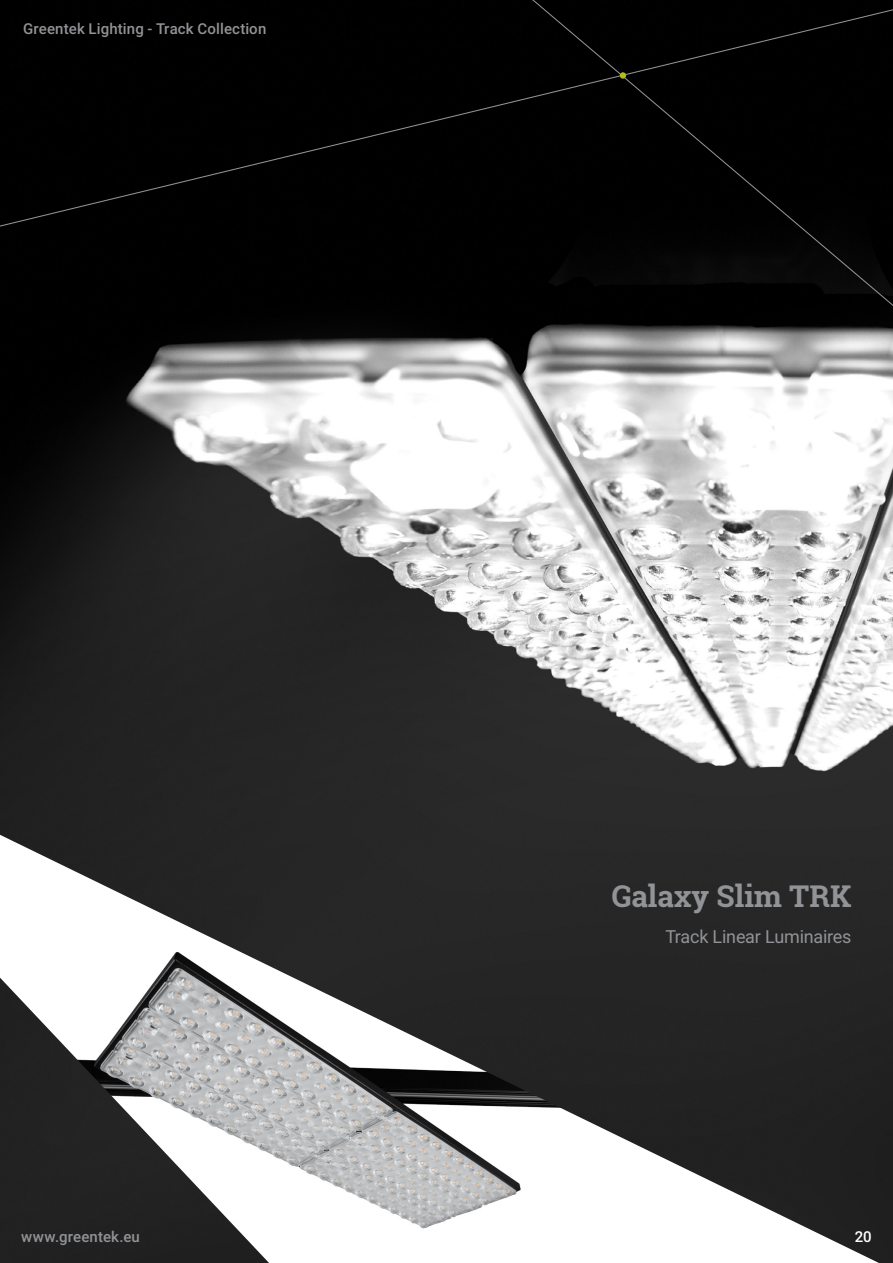
<style>
.page{position:relative;width:893px;height:1263px;background:#fff}
.page>*{position:absolute;margin:0;border:0;box-sizing:border-box;transform-origin:0 0}
.t1{font:700 30px "Roboto Slab";color:#919396}
.t2{font:18px "Roboto";letter-spacing:-.015em;color:#919396}
.t3{font:500 15px "Roboto";letter-spacing:.01em;color:#919396}
.t4{font:500 15px "Roboto";color:#fff}
</style>
<div class="page">
<img style="left:0;top:386px;width:893px;height:877px">
<img style="left:0;top:978px;width:269px;height:285px">
<svg style="left:0;top:0;width:893px;height:386px;background:#131313"></svg>
<div style="left:620px;top:72px;width:6px;height:7px;background:#b2bb1e;border-radius:50%"></div>
<p class="t3" style="left:23px;top:18px;width:245px">Greentek Lighting - Track Collection</p>
<p class="t3" style="left:21px;top:1226px;width:120px">www.greentek.eu</p>
<h1 class="t1" style="left:612px;top:876px;width:241px">Galaxy Slim TRK</h1>
<p class="t2" style="left:665px;top:924px;width:187px">Track Linear Luminaires</p>
<p class="t4" style="left:855px;top:1226px;width:19px">20</p>
</div>
